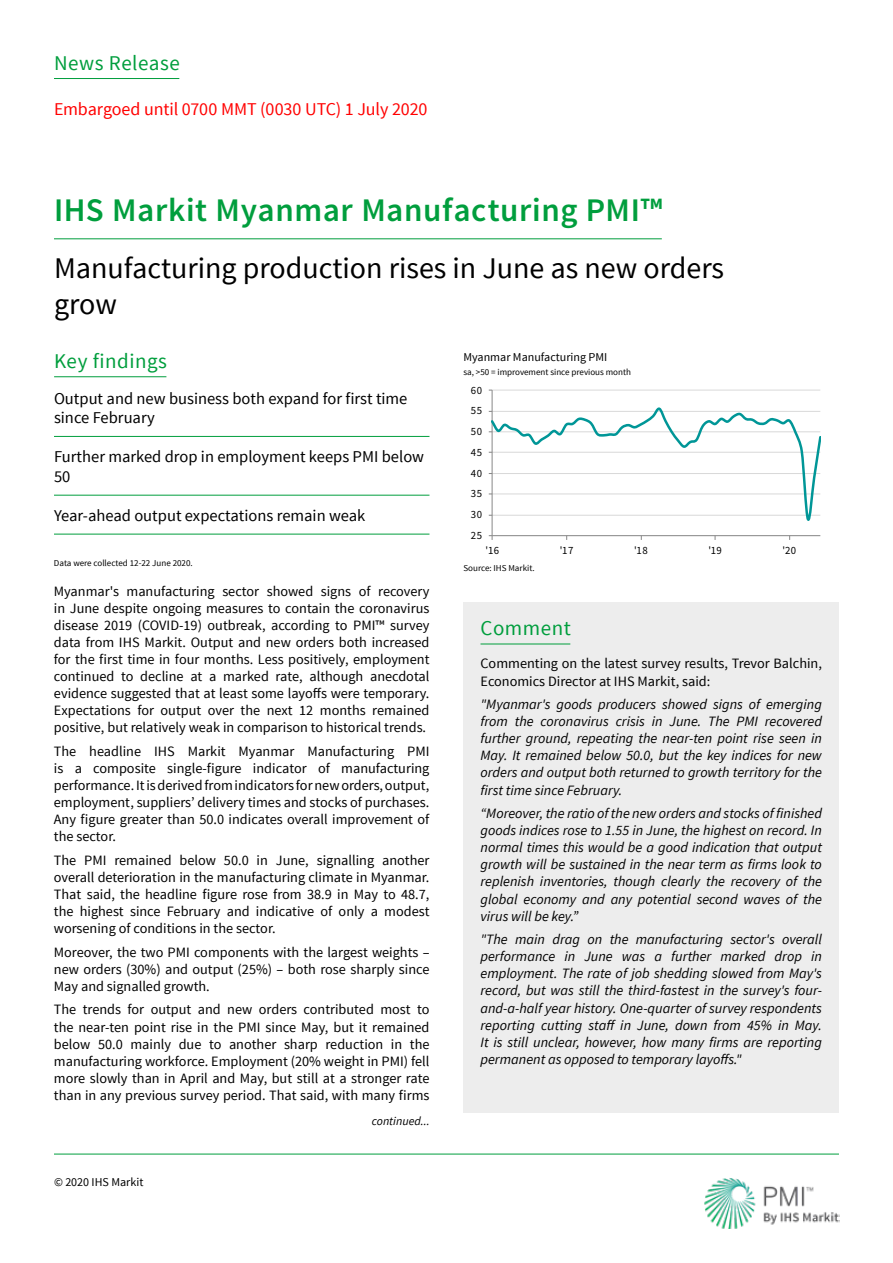
<style>
.page{position:relative;width:893px;height:1263px;background:#fff}
.page>*{position:absolute;margin:0;border:0;box-sizing:border-box;transform-origin:0 0}
.t1{font:600 33px "Source Sans Pro";letter-spacing:.02em;color:#009e3d}
.t2{font:30px/36px "Source Sans Pro";color:#000}
.t3{font:21px "Source Sans Pro";letter-spacing:.025em;color:#009e3d}
.t4{font:18px "Source Sans Pro";letter-spacing:-.01em;color:#f00}
.t5{font:16.5px/19.8px "Source Sans Pro";color:#000}
.t6{font:14.25px/17.1px "Source Sans Pro";color:#000;text-align:justify}
.t7{font:italic 14.25px/17.1px "Source Sans Pro";color:#000;text-align:justify}
.t8{font:12px "Source Sans Pro";color:#000}
.t9{font:italic 12px "Source Sans Pro";color:#000}
.t10{font:11.1px "Source Sans Pro";letter-spacing:.04em;color:#000}
.t11{font:9px "Source Sans Pro";color:#000}
</style>
<div class="page">
<img style="left:704px;top:1178px;width:136px;height:50px">
<hr style="left:54px;top:1154px;width:785px;height:1px;background:#009e3d">
<hr style="left:492px;top:390px;width:328px;height:1px;background:#d9d9d9">
<hr style="left:492px;top:390px;width:1px;height:146px;background:#868686">
<hr style="left:492px;top:535px;width:328px;height:1px;background:#868686">
<svg style="left:489px;top:535px;width:4px;height:5px"></svg>
<svg style="left:489px;top:408px;width:332px;height:119px"></svg>
<hr style="left:54px;top:376px;width:112px;height:1px;background:#009e3d">
<hr style="left:54px;top:78px;width:125px;height:1px;background:#009e3d">
<hr style="left:54px;top:238px;width:608px;height:1px;background:#009e3d">
<hr style="left:54px;top:436px;width:375px;height:1px;background:#009e3d">
<hr style="left:54px;top:495px;width:375px;height:1px;background:#009e3d">
<hr style="left:54px;top:534px;width:375px;height:1px;background:#009e3d">
<div style="left:463px;top:602px;width:376px;height:56px;background:#ededed"></div>
<hr style="left:480px;top:644px;width:90px;height:1px;background:#009e3d">
<div style="left:463px;top:658px;width:376px;height:455px;background:#ededed"></div>
<h3 class="t3" style="left:54px;top:50px;width:127px">News Release</h3>
<p class="t4" style="left:54px;top:98px;width:375px">Embargoed until 0700 MMT (0030 UTC) 1 July 2020</p>
<h1 class="t1" style="left:54px;top:190px;width:610px">IHS Markit Myanmar Manufacturing PMI™</h1>
<h2 class="t2" style="left:54px;top:250px;width:672px">Manufacturing production rises in June as new orders grow</h2>
<h3 class="t3" style="left:54px;top:348px;width:114px">Key findings</h3>
<p class="t8" style="left:463px;top:350px;width:145px">Myanmar Manufacturing PMI</p>
<p class="t11" style="left:463px;top:366px;width:169px">sa, &gt;50 = improvement since previous month</p>
<p class="t5" style="left:54px;top:388px;width:355px">Output and new business both expand for first time since February</p>
<p class="t5" style="left:54px;top:447px;width:372px">Further marked drop in employment keeps PMI below<br>50</p>
<p class="t5" style="left:54px;top:506px;width:313px">Year-ahead output expectations remain weak</p>
<p class="t11" style="left:54px;top:557px;width:140px">Data were collected 12-22 June 2020.</p>
<p class="t6" style="left:54px;top:582px;width:377px">Myanmar's manufacturing sector showed signs of recovery in June despite ongoing measures to contain the coronavirus disease 2019 (COVID-19) outbreak, according to PMI™ survey data from IHS Markit. Output and new orders both increased for the first time in four months. Less positively, employment continued to decline at a marked rate, although anecdotal evidence suggested that at least some layoffs were temporary.<br>Expectations for output over the next 12 months remained positive, but relatively weak in comparison to historical trends.</p>
<p class="t6" style="left:54px;top:743px;width:377px">The headline IHS Markit Myanmar Manufacturing PMI is a composite single-figure indicator of manufacturing performance. It is derived from indicators for new orders, output, employment, suppliers’ delivery times and stocks of purchases.<br>Any figure greater than 50.0 indicates overall improvement of the sector.</p>
<p class="t6" style="left:54px;top:852px;width:377px">The PMI remained below 50.0 in June, signalling another overall deterioration in the manufacturing climate in Myanmar.<br>That said, the headline figure rose from 38.9 in May to 48.7, the highest since February and indicative of only a modest worsening of conditions in the sector.</p>
<p class="t6" style="left:54px;top:944px;width:377px">Moreover, the two PMI components with the largest weights – new orders (30%) and output (25%) – both rose sharply since May and signalled growth.</p>
<p class="t6" style="left:54px;top:1001px;width:377px">The trends for output and new orders contributed most to the near-ten point rise in the PMI since May, but it remained below 50.0 mainly due to another sharp reduction in the manufacturing workforce. Employment (20% weight in PMI) fell more slowly than in April and May, but still at a stronger rate than in any previous survey period. That said, with many firms</p>
<p class="t8" style="left:54px;top:1175px;width:91px">© 2020 IHS Markit</p>
<p class="t9" style="left:372px;top:1113px;width:59px">continued...</p>
<p class="t10" style="left:471px;top:383px;width:13px">60</p>
<p class="t10" style="left:471px;top:404px;width:13px">55</p>
<p class="t10" style="left:471px;top:424px;width:13px">50</p>
<p class="t10" style="left:471px;top:445px;width:13px">45</p>
<p class="t10" style="left:471px;top:466px;width:13px">40</p>
<p class="t10" style="left:471px;top:487px;width:13px">35</p>
<p class="t10" style="left:471px;top:508px;width:13px">30</p>
<p class="t10" style="left:471px;top:528px;width:13px">25</p>
<p class="t10" style="left:486px;top:544px;width:15px">'16</p>
<p class="t10" style="left:560px;top:544px;width:15px">'17</p>
<p class="t10" style="left:634px;top:544px;width:15px">'18</p>
<p class="t10" style="left:708px;top:544px;width:15px">'19</p>
<p class="t10" style="left:783px;top:544px;width:15px">'20</p>
<p class="t11" style="left:463px;top:562px;width:73px">Source: IHS Markit.</p>
<h3 class="t3" style="left:480px;top:615px;width:92px">Comment</h3>
<p class="t6" style="left:480px;top:655px;width:343px">Commenting on the latest survey results, Trevor Balchin,<br>Economics Director at IHS Markit, said:</p>
<p class="t7" style="left:480px;top:696px;width:343px">"Myanmar's goods producers showed signs of emerging from the coronavirus crisis in June. The PMI recovered further ground, repeating the near-ten point rise seen in May. It remained below 50.0, but the key indices for new orders and output both returned to growth territory for the first time since February.</p>
<p class="t7" style="left:480px;top:805px;width:343px">“Moreover, the ratio of the new orders and stocks of finished goods indices rose to 1.55 in June, the highest on record. In normal times this would be a good indication that output growth will be sustained in the near term as firms look to replenish inventories, though clearly the recovery of the global economy and any potential second waves of the virus will be key.”</p>
<p class="t7" style="left:480px;top:931px;width:343px">"The main drag on the manufacturing sector's overall performance in June was a further marked drop in employment. The rate of job shedding slowed from May's record, but was still the third-fastest in the survey's four&shy;and-a-half year history. One-quarter of survey respondents reporting cutting staff in June, down from 45% in May.<br>It is still unclear, however, how many firms are reporting permanent as opposed to temporary layoffs."</p>
</div>
